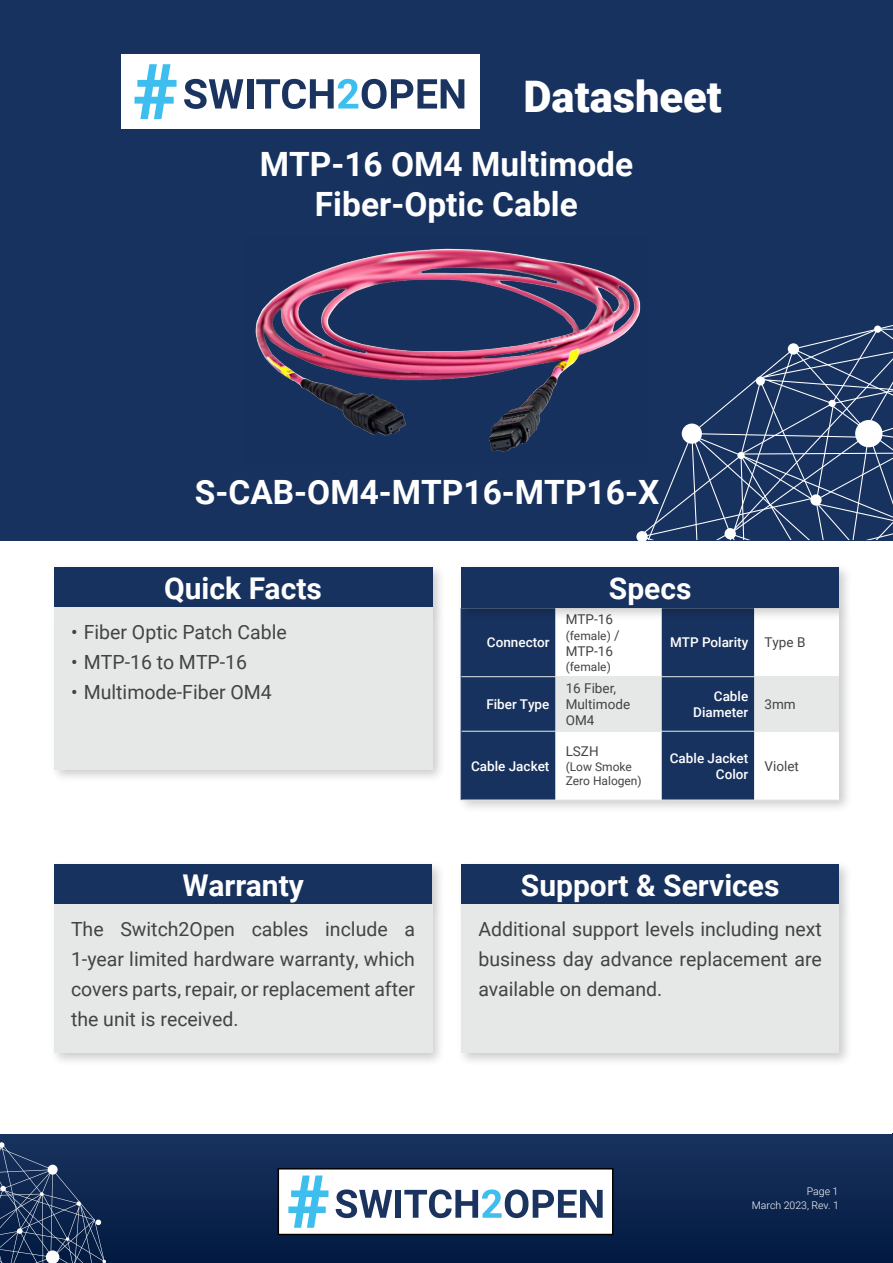
<style>
.page{position:relative;width:893px;height:1263px;background:#fff}
.page>*{position:absolute;margin:0;border:0;box-sizing:border-box;transform-origin:0 0}
.t1{font:900 43.5px "Roboto";color:#fff}
.t2{font:700 33.45px/40.2px "Roboto";color:#fff;text-align:center}
.t3{font:700 30px "Roboto";color:#fff}
.t4{font:19.5px/30px "Roboto";color:#414345;text-align:justify}
.t5{font:500 13.5px/16.2px "Roboto";color:#fff;text-align:right}
.t6{font:13.5px/16.2px "Roboto";color:#414345}
.t7{font:12px/14.4px "Roboto";color:#414345}
.t8{font:300 10.5px/13.5px "Roboto";color:#fff;text-align:right}
.s1{font-size:13.5px}
.s2{font-weight:400;color:#414345}
</style>
<div class="page">
<hr style="left:892px;top:1133px;width:1px;height:130px;background:#18325f">
<div style="left:0;top:1134px;width:893px;height:129px;background:linear-gradient(to bottom,#19325f,#021a40)"></div>
<div style="left:278px;top:1169px;width:335px;height:65px;background:#fff"></div>
<div style="left:278px;top:1168px;width:335px;height:67px;border:2px solid #000"></div>
<svg style="left:0;top:1142px;width:106px;height:121px"></svg>
<svg style="left:336px;top:1189px;width:56px;height:29px"></svg>
<div style="left:396px;top:1190px;width:5px;height:28px;background:#1b335f"></div>
<svg style="left:404px;top:1189px;width:199px;height:29px"></svg>
<svg style="left:288px;top:1175px;width:40px;height:53px"></svg>
<div style="left:50px;top:859px;width:396px;height:59px;background:#000;opacity:.2"></div>
<div style="left:55px;top:864px;width:377px;height:40px;background:#18325f"></div>
<div style="left:0;top:0;width:893px;height:540px;background:#18325f"></div>
<div style="left:122px;top:54px;width:358px;height:75px;background:#fff"></div>
<svg style="left:184px;top:79px;width:59px;height:30px"></svg>
<div style="left:247px;top:79px;width:6px;height:30px;background:#1b335f"></div>
<svg style="left:256px;top:79px;width:208px;height:30px"></svg>
<svg style="left:135px;top:64px;width:42px;height:55px"></svg>
<svg style="left:636px;top:531px;width:12px;height:9px"></svg>
<svg style="left:648px;top:423px;width:43px;height:117px"></svg>
<svg style="left:691px;top:325px;width:202px;height:215px"></svg>
<div style="left:456px;top:603px;width:397px;height:211px;background:#000;opacity:.2"></div>
<div style="left:462px;top:621px;width:93px;height:179px;background:#18325f"></div>
<svg style="left:555px;top:621px;width:284px;height:179px"></svg>
<svg style="left:555px;top:677px;width:284px;height:54px"></svg>
<hr style="left:662px;top:676px;width:92px;height:1px;background:#e5e8e6">
<hr style="left:461px;top:731px;width:94px;height:1px;background:#e5e8e6">
<hr style="left:662px;top:731px;width:92px;height:1px;background:#e5e8e6">
<hr style="left:461px;top:800px;width:94px;height:1px;background:#e5e8e6">
<hr style="left:662px;top:800px;width:92px;height:1px;background:#e5e8e6">
<hr style="left:461px;top:731px;width:1px;height:69px;background:#18325f">
<hr style="left:461px;top:608px;width:1px;height:69px;background:#18325f">
<hr style="left:461px;top:676px;width:94px;height:1px;background:#e5e8e6">
<hr style="left:461px;top:677px;width:1px;height:54px;background:#18325f">
<hr style="left:754px;top:676px;width:85px;height:1px;background:#e5e8e6">
<hr style="left:555px;top:676px;width:106px;height:1px;background:#e5e8e6">
<hr style="left:555px;top:731px;width:106px;height:1px;background:#e5e8e6">
<hr style="left:555px;top:800px;width:106px;height:1px;background:#e5e8e6">
<hr style="left:754px;top:731px;width:85px;height:1px;background:#e5e8e6">
<hr style="left:754px;top:800px;width:85px;height:1px;background:#e5e8e6">
<div style="left:457px;top:859px;width:396px;height:59px;background:#000;opacity:.2"></div>
<div style="left:461px;top:864px;width:378px;height:40px;background:#18325f"></div>
<div style="left:49px;top:900px;width:397px;height:167px;background:#000;opacity:.2"></div>
<div style="left:54px;top:905px;width:378px;height:148px;background:#e5e8e6"></div>
<div style="left:457px;top:900px;width:396px;height:167px;background:#000;opacity:.2"></div>
<div style="left:461px;top:905px;width:378px;height:148px;background:#e5e8e6"></div>
<div style="left:49px;top:563px;width:397px;height:58px;background:#000;opacity:.2"></div>
<div style="left:54px;top:567px;width:378px;height:41px;background:#18325f"></div>
<div style="left:49px;top:603px;width:397px;height:180px;background:#000;opacity:.2"></div>
<div style="left:54px;top:608px;width:378px;height:162px;background:#e5e8e6"></div>
<div style="left:457px;top:563px;width:396px;height:58px;background:#000;opacity:.2"></div>
<div style="left:461px;top:567px;width:378px;height:41px;background:#18325f"></div>
<img style="left:255px;top:248px;width:386px;height:204px">
<h1 class="t1" style="left:524px;top:66px;width:200px">Datasheet</h1>
<h2 class="t2" style="left:260px;top:143px;width:375px">MTP-16 OM4 Multimode<br>Fiber-Optic Cable</h2>
<h2 class="t2" style="left:195px;top:471px;width:466px">S-CAB-OM4-MTP16-MTP16-X</h2>
<h3 class="t3" style="left:164px;top:567px;width:159px">Quick Facts</h3>
<p class="t4" style="left:71px;top:616px;width:217px">• Fiber Optic Patch Cable</p>
<p class="t4" style="left:71px;top:646px;width:178px">• MTP-16 to MTP-16</p>
<p class="t4" style="left:71px;top:676px;width:202px">• Multimode-Fiber OM4</p>
<h3 class="t3" style="left:183px;top:864px;width:123px">Warranty</h3>
<p class="t5" style="left:487px;top:634px;width:64px">Connector</p>
<p class="t5" style="left:486px;top:696px;width:65px">Fiber Type</p>
<p class="t5" style="left:471px;top:757px;width:80px">Cable Jacket</p>
<h3 class="t3" style="left:609px;top:567px;width:84px">Specs</h3>
<p class="t6" style="left:566px;top:610px;width:49px">MTP-16</p>
<p class="t7" style="left:566px;top:628px;width:56px">(female) <span class="s1">/</span></p>
<p class="t6" style="left:566px;top:643px;width:49px">MTP-16</p>
<p class="t7" style="left:566px;top:659px;width:47px">(female)</p>
<p class="t5" style="left:670px;top:634px;width:137px">MTP Polarity <span class="s2">Type B</span></p>
<p class="t6" style="left:566px;top:679px;width:66px">16 Fiber,<br>Multimode<br>OM4</p>
<p class="t5" style="left:693px;top:687px;width:57px">Cable<br>Diameter</p>
<p class="t6" style="left:764px;top:696px;width:33px">3mm</p>
<p class="t6" style="left:566px;top:743px;width:34px">LSZH</p>
<p class="t7" style="left:566px;top:759px;width:78px">(Low Smoke<br>Zero Halogen)</p>
<p class="t5" style="left:670px;top:749px;width:80px">Cable Jacket<br>Color</p>
<p class="t6" style="left:764px;top:757px;width:36px">Violet</p>
<h3 class="t3" style="left:521px;top:864px;width:260px">Support &amp; Services</h3>
<p class="t4" style="left:71px;top:913px;width:345px">The Switch2Open cables include a 1-year limited hardware warranty, which covers parts, repair, or replacement after the unit is received.</p>
<p class="t4" style="left:478px;top:913px;width:345px">Additional support levels including next business day advance replacement are available on demand.</p>
<p class="t8" style="left:752px;top:1184px;width:89px">Page 1<br>March 2023, Rev. 1</p>
<p class="t8" style="left:750px;top:1198px;width:89px">March 2023, Rev. 1</p>
</div>
